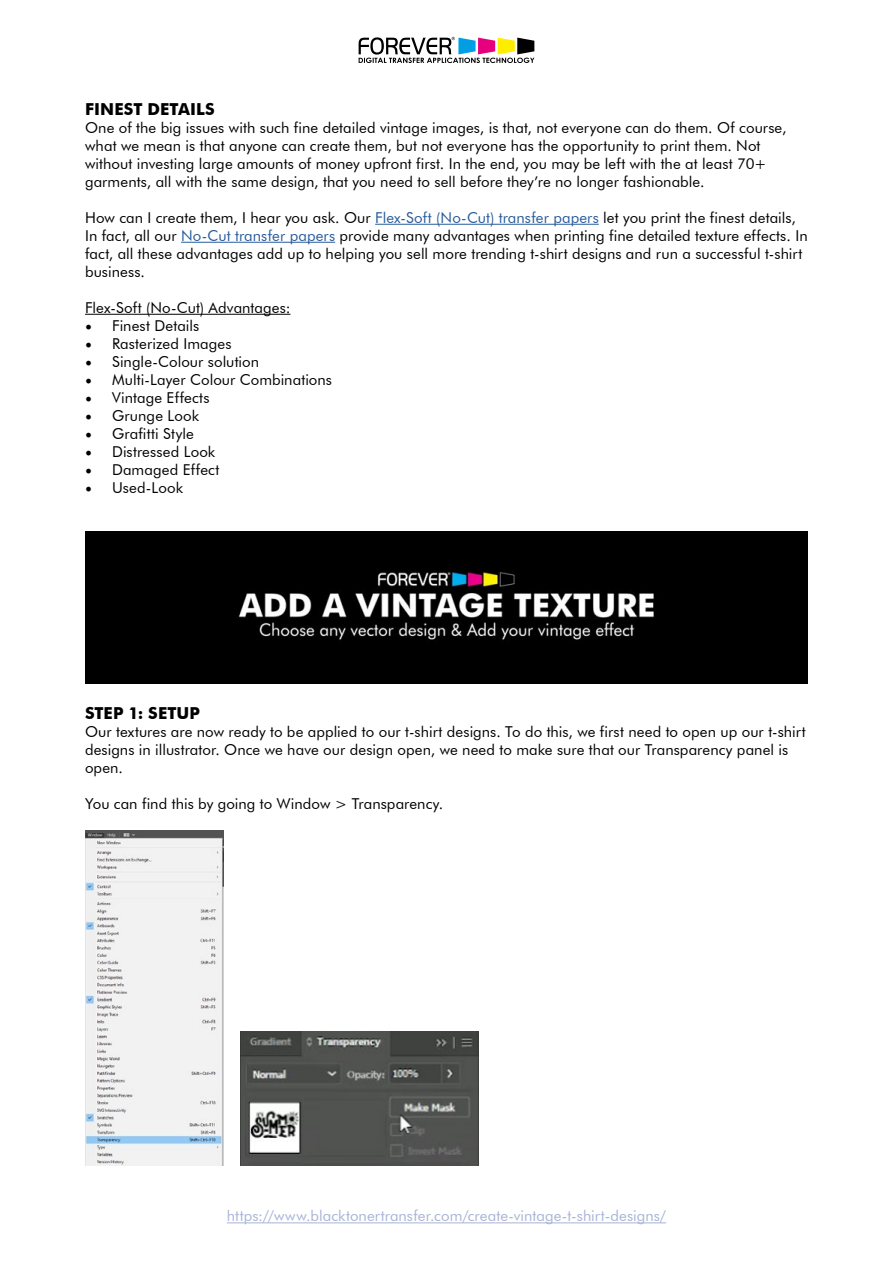
<style>
.page{position:relative;width:893px;height:1263px;background:#fff}
.page>*{position:absolute;margin:0;border:0;box-sizing:border-box;transform-origin:0 0}
.t1{font:700 16.5px "Futura BT";letter-spacing:.005em;color:#000}
.t2{font:15px/18px "Futura BT";letter-spacing:.005em;color:#000}
.t3{font:15px "Futura BT";letter-spacing:.005em;color:#a8b3d6}
.s1{color:#275b9b}
.s2{font-family:"Minion Pro";font-size:18px}
</style>
<div class="page">
<svg style="left:359px;top:37px;width:175px;height:26px"></svg>
<hr style="left:227px;top:1222px;width:439px;height:1px;background:#a8b3d6">
<hr style="left:375px;top:224px;width:224px;height:1px;background:#275b9b">
<hr style="left:181px;top:242px;width:154px;height:1px;background:#275b9b">
<hr style="left:85px;top:314px;width:205px;height:1px;background:#000">
<img style="left:85px;top:532px;width:723px;height:151px">
<img style="left:85px;top:831px;width:138px;height:334px">
<img style="left:241px;top:1032px;width:237px;height:133px">
<p class="t1" style="left:85px;top:99px;width:131px">FINEST DETAILS</p>
<p class="t2" style="left:85px;top:118px;width:703px">One of the big issues with such fine detailed vintage images, is that, not everyone can do them. Of course, what we mean is that anyone can create them, but not everyone has the opportunity to print them. Not without investing large amounts of money upfront first. In the end, you may be left with the at least 70+ garments, all with the same design, that you need to sell before they’re no longer fashionable.</p>
<p class="t2" style="left:85px;top:208px;width:724px">How can I create them, I hear you ask. Our <span class="s1">Flex-Soft (No-Cut) transfer papers</span> let you print the finest details, In fact, all our <span class="s1">No-Cut transfer papers</span> provide many advantages when printing fine detailed texture effects. In fact, all these advantages add up to helping you sell more trending t-shirt designs and run a successful t-shirt business.</p>
<p class="t2" style="left:85px;top:298px;width:207px">Flex-Soft (No-Cut) Advantages:</p>
<p class="t2" style="left:85px;top:316px;width:116px"><span class="s2">•</span> Finest Details</p>
<p class="t2" style="left:85px;top:334px;width:148px"><span class="s2">•</span> Rasterized Images</p>
<p class="t2" style="left:85px;top:352px;width:176px"><span class="s2">•</span> Single-Colour solution</p>
<p class="t2" style="left:85px;top:370px;width:249px"><span class="s2">•</span> Multi-Layer Colour Combinations</p>
<p class="t2" style="left:85px;top:388px;width:126px"><span class="s2">•</span> Vintage Effects</p>
<p class="t2" style="left:85px;top:406px;width:116px"><span class="s2">•</span> Grunge Look</p>
<p class="t2" style="left:85px;top:424px;width:110px"><span class="s2">•</span> Grafitti Style</p>
<p class="t2" style="left:85px;top:442px;width:132px"><span class="s2">•</span> Distressed Look</p>
<p class="t2" style="left:85px;top:460px;width:136px"><span class="s2">•</span> Damaged Effect</p>
<p class="t2" style="left:85px;top:478px;width:100px"><span class="s2">•</span> Used-Look</p>
<p class="t1" style="left:85px;top:703px;width:116px">STEP 1: SETUP</p>
<p class="t2" style="left:85px;top:722px;width:722px">Our textures are now ready to be applied to our t-shirt designs. To do this, we first need to open up our t-shirt designs in illustrator. Once we have our design open, we need to make sure that our Transparency panel is open.</p>
<p class="t2" style="left:85px;top:794px;width:360px">You can find this by going to Window &gt; Transparency.</p>
<p class="t3" style="left:227px;top:1207px;width:441px">https://www.blacktonertransfer.com/create-vintage-t-shirt-designs/</p>
</div>
